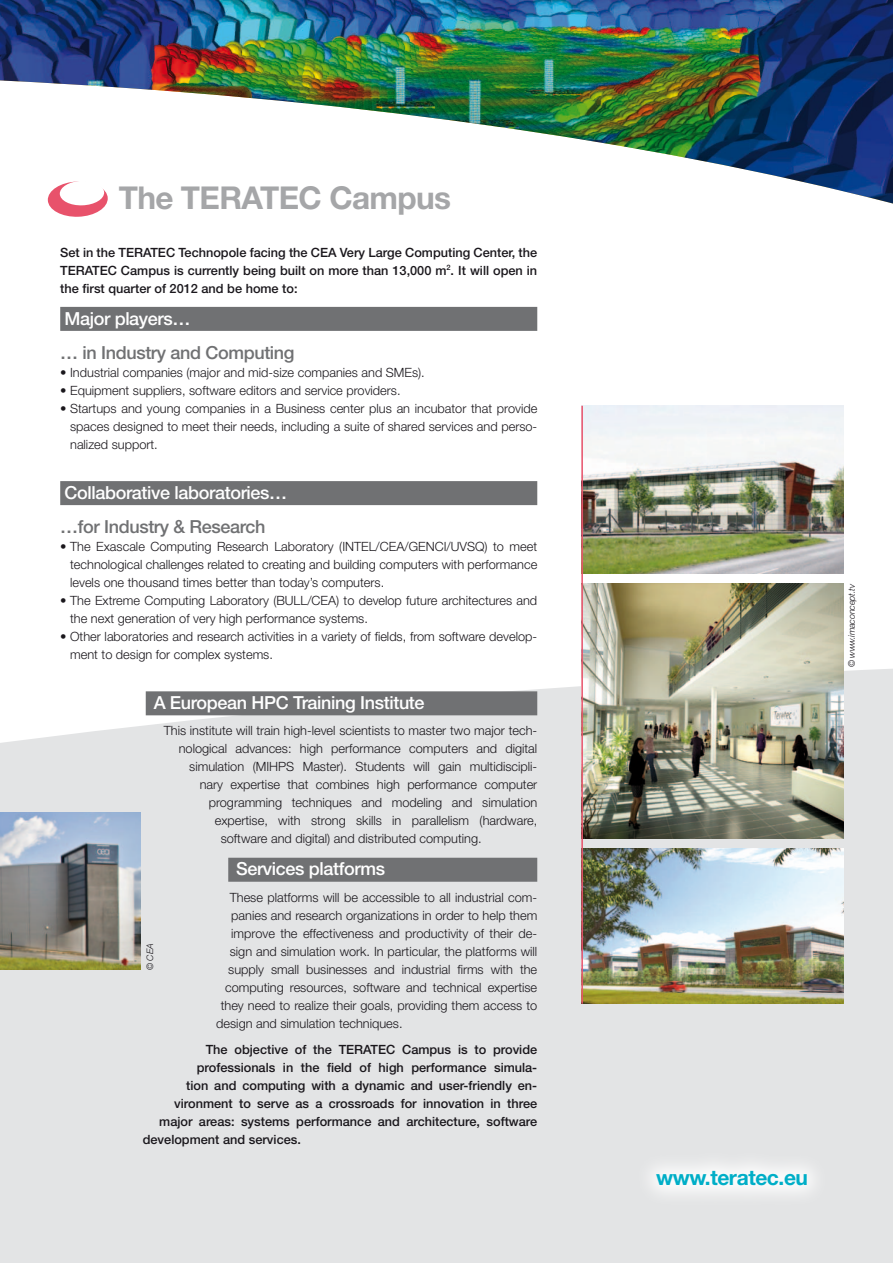
<style>
.page{position:relative;width:893px;height:1263px;background:#fff}
.page>*{position:absolute;margin:0;border:0;box-sizing:border-box;transform-origin:0 0}
.t1{font:700 31.5px "Helvetica Neue";letter-spacing:-.02em;color:#a5a6a8}
.t2{font:700 21px "Helvetica Neue";letter-spacing:-.02em;color:#00aec7}
.sous_titre{font:500 18px "Helvetica Neue";letter-spacing:-.02em;color:#fff}
._2e_sous-titre{font:500 18px "Helvetica Neue";letter-spacing:-.02em;color:#707173}
.texte{font:300 12.75px/18px "Helvetica Neue";color:#1a171c;text-align:justify}
.texte-2{font:500 12.75px/18px "Helvetica Neue";color:#1a171c;text-align:justify}
.t3{font:italic 300 9px "Helvetica Neue";letter-spacing:-.025em;color:#1a171c}
</style>
<div class="page">
<div style="left:0;top:669px;width:893px;height:594px;background:#e3e4e5"></div>
<svg style="left:0;top:669px;width:231px;height:538px;background:#e6e7e8"></svg>
<img style="left:0;top:812px;width:141px;height:158px">
<img style="left:0;top:0;width:893px;height:204px">
<img style="left:583px;top:406px;width:261px;height:168px">
<img style="left:583px;top:848px;width:261px;height:156px">
<img style="left:583px;top:583px;width:261px;height:256px">
<hr style="left:581px;top:406px;width:2px;height:598px;background:#e8526b">
<svg style="left:634px;top:1149px;width:195px;height:59px;fill:#e9e9ea"></svg>
<svg style="left:47px;top:181px;width:61px;height:36px"></svg>
<div style="left:60px;top:180px;width:44px;height:26px;background:#fff;border-radius:50%"></div>
<div style="left:60px;top:307px;width:477px;height:24px;background:#707173"></div>
<div style="left:60px;top:481px;width:477px;height:24px;background:#707173"></div>
<div style="left:146px;top:691px;width:391px;height:24px;background:#707173"></div>
<div style="left:228px;top:858px;width:309px;height:24px;background:#707173"></div>
<p class="t1" style="left:119px;top:179px;width:334px">The TERATEC Campus</p>
<p class="texte-2" style="left:60px;top:243px;width:479px">Set in the TERATEC Technopole facing the CEA Very Large Computing Center, the TERATEC Campus is currently being built on more than 13,000 m<sup>2</sup>. It will open in the first quarter of 2012 and be home to:</p>
<p class="sous_titre" style="left:64px;top:307px;width:128px">Major players…</p>
<p class="_2e_sous-titre" style="left:60px;top:342px;width:236px">… in Industry and Computing</p>
<p class="texte" style="left:60px;top:363px;width:366px">• Industrial companies (major and mid-size companies and SMEs).</p>
<p class="texte" style="left:60px;top:381px;width:342px">• Equipment suppliers, software editors and service providers.</p>
<p class="texte" style="left:70px;top:399px;width:469px;text-indent:-10px">• Startups and young companies in a Business center plus an incubator that provide spaces designed to meet their needs, including a suite of shared services and perso&shy;nalized support.</p>
<p class="sous_titre" style="left:64px;top:482px;width:224px">Collaborative laboratories…</p>
<p class="_2e_sous-titre" style="left:60px;top:516px;width:207px">…for Industry &amp; Research</p>
<p class="texte" style="left:70px;top:537px;width:469px;text-indent:-10px">• The Exascale Computing Research Laboratory (INTEL/CEA/GENCI/UVSQ) to meet technological challenges related to creating and building computers with performance levels one thousand times better than today’s computers.</p>
<p class="texte" style="left:70px;top:591px;width:469px;text-indent:-10px">• The Extreme Computing Laboratory (BULL/CEA) to develop future architectures and the next generation of very high performance systems.</p>
<p class="texte" style="left:70px;top:627px;width:469px;text-indent:-10px">• Other laboratories and research activities in a variety of fields, from software develop&shy;ment to design for complex systems.</p>
<p class="sous_titre" style="left:154px;top:692px;width:272px">A European HPC Training Institute</p>
<p class="texte" style="left:164px;top:722px;width:375px">This institute will train high-level scientists to master two major tech-</p>
<p class="texte" style="left:179px;top:740px;width:360px">nological advances: high performance computers and digital</p>
<p class="texte" style="left:189px;top:758px;width:349px">simulation (MIHPS Master). Students will gain multidiscipli-</p>
<p class="texte" style="left:200px;top:776px;width:339px">nary expertise that combines high performance computer</p>
<p class="texte" style="left:209px;top:794px;width:330px">programming techniques and modeling and simulation</p>
<p class="texte" style="left:215px;top:812px;width:324px">expertise, with strong skills in parallelism (hardware,</p>
<p class="texte" style="left:221px;top:830px;width:262px">software and digital) and distributed computing.</p>
<p class="sous_titre" style="left:236px;top:858px;width:150px">Services platforms</p>
<p class="texte" style="left:230px;top:888px;width:309px">These platforms will be accessible to all industrial com-</p>
<p class="texte" style="left:231px;top:906px;width:308px">panies and research organizations in order to help them</p>
<p class="texte" style="left:231px;top:924px;width:307px">improve the effectiveness and productivity of their de-</p>
<p class="texte" style="left:230px;top:942px;width:309px">sign and simulation work. In particular, the platforms will</p>
<p class="texte" style="left:228px;top:960px;width:310px">supply small businesses and industrial firms with the</p>
<p class="texte" style="left:225px;top:978px;width:313px">computing resources, software and technical expertise</p>
<p class="texte" style="left:221px;top:996px;width:318px">they need to realize their goals, providing them access to</p>
<p class="texte" style="left:216px;top:1014px;width:188px">design and simulation techniques.</p>
<p class="texte-2" style="left:206px;top:1041px;width:333px">The objective of the TERATEC Campus is to provide</p>
<p class="texte-2" style="left:197px;top:1059px;width:342px">professionals in the field of high performance simula-</p>
<p class="texte-2" style="left:186px;top:1077px;width:352px">tion and computing with a dynamic and user-friendly en-</p>
<p class="texte-2" style="left:174px;top:1095px;width:364px">vironment to serve as a crossroads for innovation in three</p>
<p class="texte-2" style="left:159px;top:1113px;width:380px">major areas: systems performance and architecture, software</p>
<p class="texte-2" style="left:143px;top:1131px;width:160px">development and services.</p>
<p class="t3" style="left:144px;top:970px;width:28px;rotate:-90deg">© CEA</p>
<p class="t3" style="left:846px;top:667px;width:85px;rotate:-90deg">© www.imaconcept.tv</p>
<p class="t2" style="left:656px;top:1165px;width:154px">www.teratec.eu</p>
</div>
